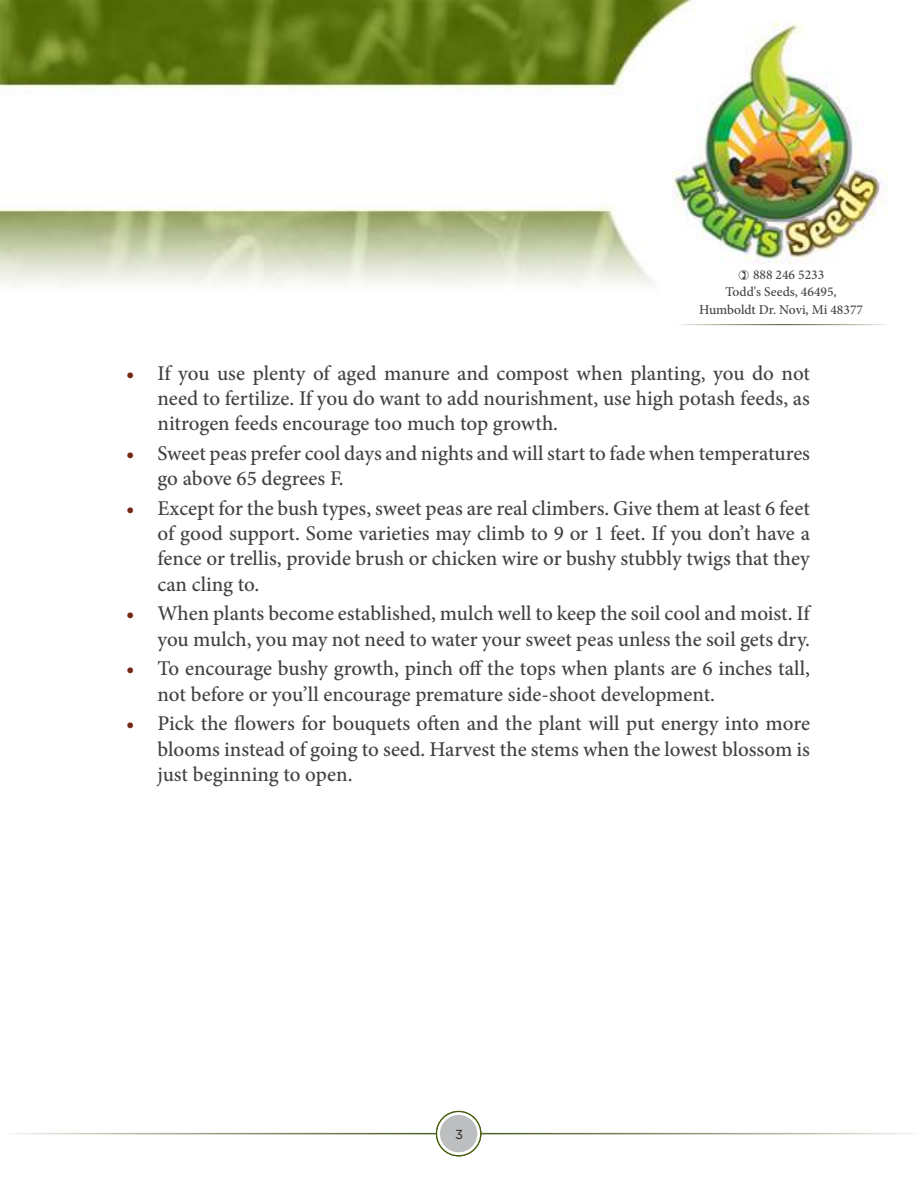
<style>
.page{position:relative;width:918px;height:1188px;background:#fff}
.page>*{position:absolute;margin:0;border:0;box-sizing:border-box;transform-origin:0 0}
.t1{font:500 21px/25.2px "Minion Pro";letter-spacing:-.005em;color:#414042;text-align:justify}
.t2{font:500 13.5px "Minion Pro";color:#414042}
.t3{font:13.05px "Gotham";color:#222021}
.s1{font-weight:700;color:#742916}
</style>
<div class="page">
<img style="left:0;top:0;width:888px;height:287px">
<svg style="left:437px;top:1112px;width:44px;height:44px"></svg>
<div style="left:436px;top:1111px;width:45px;height:45px;border:1px solid #415a06;border-radius:50%"></div>
<div style="left:440px;top:1115px;width:37px;height:37px;background:#bcbec0;border-radius:50%"></div>
<svg style="left:739px;top:270px;width:10px;height:10px"></svg>
<p class="t2" style="left:753px;top:266px;width:73px">888 246 5233</p>
<p class="t2" style="left:725px;top:283px;width:113px">Todd's Seeds, 46495,</p>
<p class="t2" style="left:699px;top:301px;width:165px">Humboldt Dr. Novi, Mi 48377</p>
<p class="t1" style="left:158px;top:360px;width:654px;text-indent:-32px"><span class="s1">•</span> If you use plenty of aged manure and compost when planting, you do not need to fertilize. If you do want to add nourishment, use high potash feeds, as nitrogen feeds encourage too much top growth.</p>
<p class="t1" style="left:158px;top:441px;width:654px;text-indent:-32px"><span class="s1">•</span> Sweet peas prefer cool days and nights and will start to fade when temperatures go above 65 degrees F.</p>
<p class="t1" style="left:158px;top:496px;width:654px;text-indent:-32px"><span class="s1">•</span> Except for the bush types, sweet peas are real climbers. Give them at least 6 feet of good support. Some varieties may climb to 9 or 1 feet. If you don’t have a fence or trellis, provide brush or chicken wire or bushy stubbly twigs that they can cling to.</p>
<p class="t1" style="left:126px;top:601px;width:686px;text-align:right"><span class="s1">•</span> When plants become established, mulch well to keep the soil cool and moist. If you mulch, you may not need to water your sweet peas unless the soil gets dry.</p>
<p class="t1" style="left:158px;top:656px;width:654px;text-indent:-32px"><span class="s1">•</span> To encourage bushy growth, pinch off the tops when plants are 6 inches tall, not before or you’ll encourage premature side-shoot development.</p>
<p class="t1" style="left:158px;top:711px;width:654px;text-indent:-32px"><span class="s1">•</span> Pick the flowers for bouquets often and the plant will put energy into more blooms instead of going to seed. Harvest the stems when the lowest blossom is just beginning to open.</p>
<p class="t3" style="left:455px;top:1126px;width:9px">32</p>
</div>
